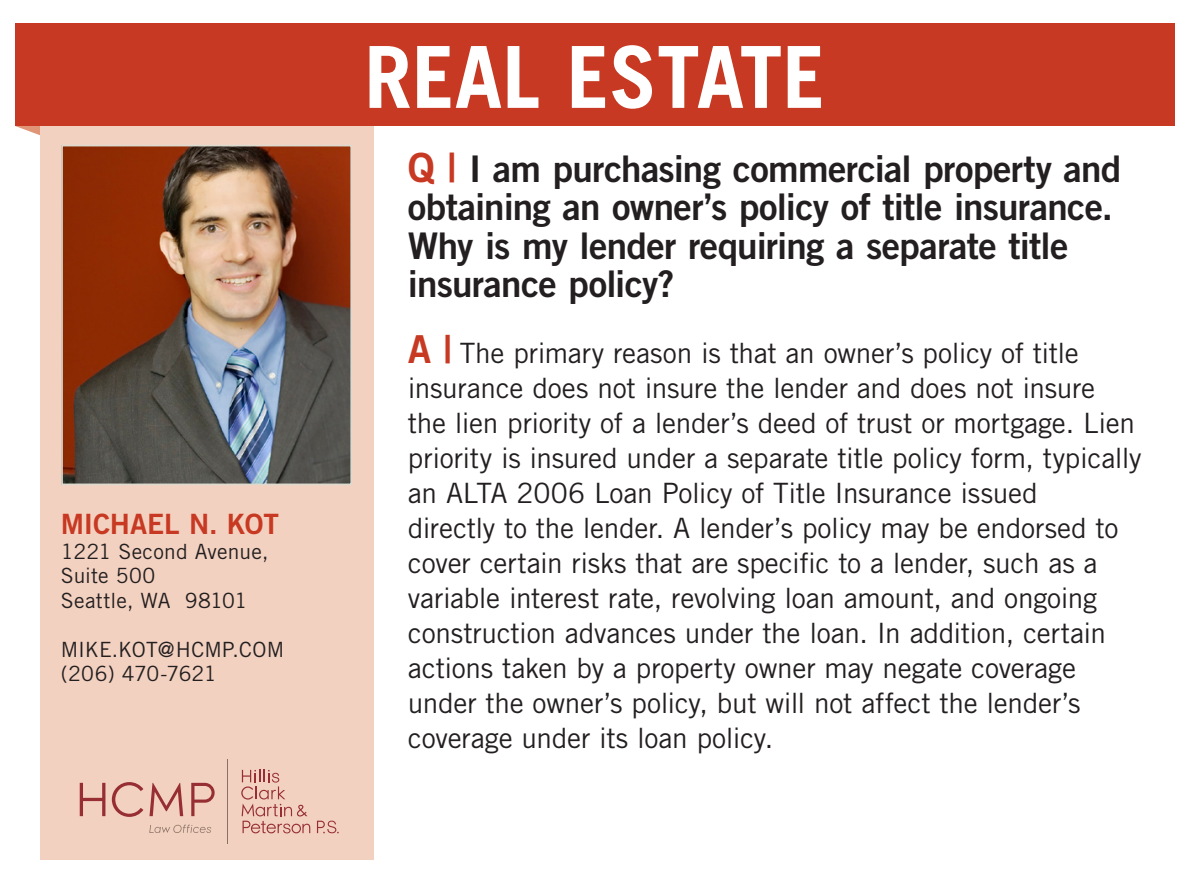
<style>
.page{position:relative;width:1197px;height:882px;background:#fff}
.page>*{position:absolute;margin:0;border:0;box-sizing:border-box;transform-origin:0 0}
.t1{font:700 85.75px "Trade Gothic";color:#fff}
.t2{font:36.75px/38.1px "Trade Gothic Bold Two";letter-spacing:-.02em;color:#231f20}
.t3{font:28px/35px "Trade Gothic";letter-spacing:-.01em;color:#231f20}
.t4{font:28px "Trade Gothic Bold Two";letter-spacing:-.005em;color:#c73922}
.t5{font:21px "Trade Gothic";letter-spacing:.005em;color:#231f20}
.t6{font:21px "Trade Gothic";letter-spacing:-.015em;color:#231f20}
.s1{font-size:40.25px;color:#c73922}
.s2{font-family:"Trade Gothic Bold Two";font-size:38.5px;color:#c73922}
</style>
<div class="page">
<div style="left:15px;top:24px;width:1159px;height:102px;background:#c73922"></div>
<svg style="left:15px;top:126px;width:25px;height:9px"></svg>
<div style="left:40px;top:126px;width:334px;height:733px;background:#f3d1c0"></div>
<hr style="left:227px;top:759px;width:1px;height:85px;background:#8e8b85">
<svg style="left:149px;top:825px;width:62px;height:8px"></svg>
<svg style="left:191px;top:783px;width:24px;height:33px"></svg>
<svg style="left:112px;top:782px;width:31px;height:35px"></svg>
<svg style="left:80px;top:783px;width:25px;height:33px"></svg>
<svg style="left:149px;top:783px;width:34px;height:33px"></svg>
<svg style="left:241px;top:770px;width:69px;height:63px"></svg>
<svg style="left:317px;top:821px;width:22px;height:12px"></svg>
<img style="left:64px;top:148px;width:285px;height:334px">
<div style="left:61px;top:145px;width:291px;height:340px;border:2px solid #dcd9cf"></div>
<p class="t4" style="left:61px;top:507px;width:220px">MICHAEL N. KOT</p>
<p class="t5" style="left:61px;top:539px;width:209px">1221 Second Avenue,</p>
<p class="t5" style="left:61px;top:563px;width:96px">Suite 500</p>
<p class="t5" style="left:61px;top:588px;width:188px">Seattle, WA 98101</p>
<p class="t5" style="left:61px;top:637px;width:225px">MIKE.KOT@HCMP.COM</p>
<p class="t6" style="left:61px;top:661px;width:157px">(206) 470-7621</p>
<p class="t1" style="left:364px;top:25px;width:462px">REAL ESTATE</p>
<p class="t2" style="left:408px;top:149px;width:715px"><span class="s1">Q |</span> I am purchasing commercial property and obtaining an owner’s policy of title insurance.<br>Why is my lender requiring a separate title insurance policy?</p>
<p class="t3" style="left:408px;top:335px;width:735px"><span class="s2">A |</span> The primary reason is that an owner’s policy of title insurance does not insure the lender and does not insure<br>the lien priority of a lender’s deed of trust or mortgage. Lien priority is insured under a separate title policy form, typically an ALTA 2006 Loan Policy of Title Insurance issued<br>directly to the lender. A lender’s policy may be endorsed to cover certain risks that are specific to a lender, such as a variable interest rate, revolving loan amount, and ongoing construction advances under the loan. In addition, certain actions taken by a property owner may negate coverage under the owner’s policy, but will not affect the lender’s coverage under its loan policy.</p>
</div>
